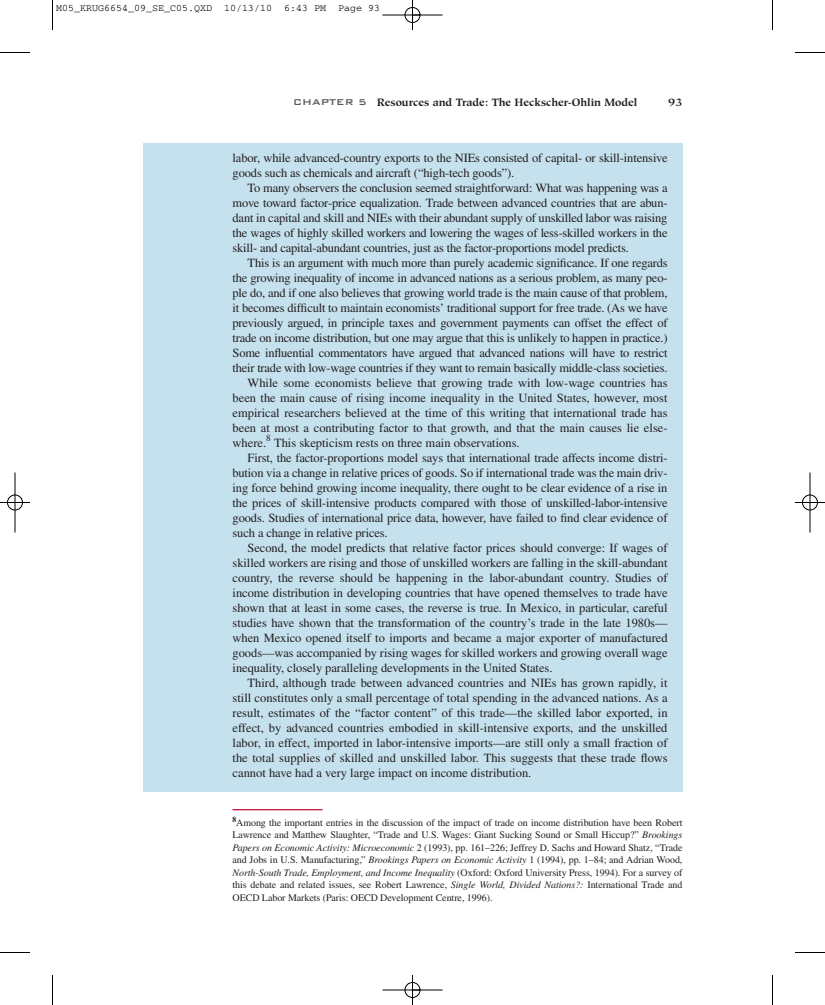
<style>
.page{position:relative;width:825px;height:1005px;background:#fff}
.page>*{position:absolute;margin:0;border:0;box-sizing:border-box;transform-origin:0 0}
.t1{font:12.5px/15px "Times";letter-spacing:-.005em;color:#231f20}
.t2{font:700 11.25px "Hiroshige";color:#231f20}
.t3{font:700 10.62px "Hiroshige";color:#231f20}
.t4{font:10px/12.5px "Times";letter-spacing:-.005em;color:#231f20;text-align:justify}
.t5{font:10px "Courier";color:#000}
.s1{font-family:"Bank Gothic BT";font-weight:500;font-size:11.25px;color:#57585a}
.s2{font-style:italic}
</style>
<div class="page">
<div style="left:143px;top:143px;width:540px;height:649px;background:#c6e1ee"></div>
<hr style="left:232px;top:809px;width:90px;height:1px;background:#c40c37">
<hr style="left:52px;top:0;width:1px;height:30px;background:#000">
<hr style="left:0;top:52px;width:30px;height:1px;background:#000">
<hr style="left:772px;top:0;width:1px;height:30px;background:#000">
<hr style="left:795px;top:52px;width:30px;height:1px;background:#000">
<hr style="left:52px;top:975px;width:1px;height:30px;background:#000">
<hr style="left:0;top:952px;width:30px;height:1px;background:#000">
<hr style="left:772px;top:975px;width:1px;height:30px;background:#000">
<hr style="left:795px;top:952px;width:30px;height:1px;background:#000">
<hr style="left:382px;top:15px;width:60px;height:1px;background:#000">
<hr style="left:382px;top:990px;width:60px;height:1px;background:#000">
<hr style="left:15px;top:472px;width:1px;height:60px;background:#000">
<hr style="left:810px;top:472px;width:1px;height:60px;background:#000">
<hr style="left:412px;top:0;width:1px;height:30px;background:#000">
<hr style="left:412px;top:975px;width:1px;height:30px;background:#000">
<hr style="left:0;top:502px;width:30px;height:1px;background:#000">
<hr style="left:795px;top:502px;width:30px;height:1px;background:#000">
<div style="left:405px;top:7px;width:15px;height:16px;border:1px solid #000;border-radius:50%"></div>
<div style="left:405px;top:982px;width:15px;height:16px;border:1px solid #000;border-radius:50%"></div>
<div style="left:7px;top:495px;width:16px;height:15px;border:1px solid #000;border-radius:50%"></div>
<div style="left:802px;top:495px;width:16px;height:15px;border:1px solid #000;border-radius:50%"></div>
<p class="t5" style="left:56px;top:5px;width:326px">M05_KRUG6654_09_SE_C05.QXD 10/13/10 6:43 PM Page 93</p>
<p class="t3" style="left:293px;top:98px;width:346px"><span class="s1">CHAPTER 5</span> Resources and Trade: The Heckscher-Ohlin Model</p>
<p class="t2" style="left:668px;top:97px;width:16px">93</p>
<p class="t1" style="left:233px;top:151px;width:436px">labor, while advanced-country exports to the NIEs consisted of capital- or skill-intensive goods such as chemicals and aircraft (“high-tech goods”).</p>
<p class="t1" style="left:233px;top:181px;width:437px;text-align:justify;text-indent:15px">To many observers the conclusion seemed straightforward: What was happening was a move toward factor-price equalization. Trade between advanced countries that are abun&shy;dant in capital and skill and NIEs with their abundant supply of unskilled labor was raising the wages of highly skilled workers and lowering the wages of less-skilled workers in the skill- and capital-abundant countries, just as the factor-proportions model predicts.</p>
<p class="t1" style="left:248px;top:256px;width:422px">This is an argument with much more than purely academic significance. If one regards</p>
<p class="t1" style="left:233px;top:271px;width:436px">the growing inequality of income in advanced nations as a serious problem, as many peo-</p>
<p class="t1" style="left:233px;top:286px;width:436px">ple do, and if one also believes that growing world trade is the main cause of that problem,</p>
<p class="t1" style="left:233px;top:301px;width:436px">it becomes difficult to maintain economists’ traditional support for free trade. (As we have</p>
<p class="t1" style="left:233px;top:316px;width:436px">previously argued, in principle taxes and government payments can offset the effect of</p>
<p class="t1" style="left:233px;top:331px;width:436px">trade on income distribution, but one may argue that this is unlikely to happen in practice.)</p>
<p class="t1" style="left:233px;top:346px;width:436px">Some influential commentators have argued that advanced nations will have to restrict</p>
<p class="t1" style="left:233px;top:361px;width:437px">their trade with low-wage countries if they want to remain basically middle-class societies.</p>
<p class="t1" style="left:248px;top:376px;width:421px">While some economists believe that growing trade with low-wage countries has</p>
<p class="t1" style="left:233px;top:391px;width:436px">been the main cause of rising income inequality in the United States, however, most</p>
<p class="t1" style="left:233px;top:406px;width:437px">empirical researchers believed at the time of this writing that international trade has</p>
<p class="t1" style="left:233px;top:421px;width:436px">been at most a contributing factor to that growth, and that the main causes lie else-</p>
<p class="t1" style="left:233px;top:436px;width:289px">where.<sup>8</sup> This skepticism rests on three main observations.</p>
<p class="t1" style="left:248px;top:451px;width:421px">First, the factor-proportions model says that international trade affects income distri-</p>
<p class="t1" style="left:233px;top:466px;width:436px">bution via a change in relative prices of goods. So if international trade was the main driv-</p>
<p class="t1" style="left:233px;top:481px;width:436px">ing force behind growing income inequality, there ought to be clear evidence of a rise in</p>
<p class="t1" style="left:233px;top:496px;width:436px">the prices of skill-intensive products compared with those of unskilled-labor-intensive</p>
<p class="t1" style="left:233px;top:511px;width:436px">goods. Studies of international price data, however, have failed to find clear evidence of</p>
<p class="t1" style="left:233px;top:526px;width:157px">such a change in relative prices.</p>
<p class="t1" style="left:248px;top:541px;width:421px">Second, the model predicts that relative factor prices should converge: If wages of</p>
<p class="t1" style="left:233px;top:556px;width:436px">skilled workers are rising and those of unskilled workers are falling in the skill-abundant</p>
<p class="t1" style="left:233px;top:571px;width:436px">country, the reverse should be happening in the labor-abundant country. Studies of</p>
<p class="t1" style="left:233px;top:586px;width:436px">income distribution in developing countries that have opened themselves to trade have</p>
<p class="t1" style="left:233px;top:601px;width:436px">shown that at least in some cases, the reverse is true. In Mexico, in particular, careful</p>
<p class="t1" style="left:233px;top:616px;width:436px">studies have shown that the transformation of the country’s trade in the late 1980s—</p>
<p class="t1" style="left:233px;top:631px;width:436px">when Mexico opened itself to imports and became a major exporter of manufactured</p>
<p class="t1" style="left:233px;top:646px;width:436px">goods—was accompanied by rising wages for skilled workers and growing overall wage</p>
<p class="t1" style="left:233px;top:661px;width:321px">inequality, closely paralleling developments in the United States.</p>
<p class="t1" style="left:248px;top:676px;width:421px">Third, although trade between advanced countries and NIEs has grown rapidly, it</p>
<p class="t1" style="left:233px;top:691px;width:436px">still constitutes only a small percentage of total spending in the advanced nations. As a</p>
<p class="t1" style="left:233px;top:706px;width:436px">result, estimates of the “factor content” of this trade—the skilled labor exported, in</p>
<p class="t1" style="left:233px;top:721px;width:436px">effect, by advanced countries embodied in skill-intensive exports, and the unskilled</p>
<p class="t1" style="left:233px;top:736px;width:437px">labor, in effect, imported in labor-intensive imports—are still only a small fraction of</p>
<p class="t1" style="left:233px;top:751px;width:436px">the total supplies of skilled and unskilled labor. This suggests that these trade flows</p>
<p class="t1" style="left:233px;top:766px;width:300px">cannot have had a very large impact on income distribution.</p>
<p class="t4" style="left:232px;top:817px;width:452px"><sup>8</sup>Among the important entries in the discussion of the impact of trade on income distribution have been Robert Lawrence and Matthew Slaughter, “Trade and U.S. Wages: Giant Sucking Sound or Small Hiccup?” <span class="s2">Brookings Papers on Economic Activity: Microeconomic</span> 2 (1993), pp. 161–226; Jeffrey D. Sachs and Howard Shatz, “Trade and Jobs in U.S. Manufacturing,” <span class="s2">Brookings Papers on Economic Activity</span> 1 (1994), pp. 1–84; and Adrian Wood, <span class="s2">North-South Trade, Employment, and Income Inequality</span> (Oxford: Oxford University Press, 1994). For a survey of this debate and related issues, see Robert Lawrence, <span class="s2">Single World, Divided Nations?:</span> International Trade and OECD Labor Markets (Paris: OECD Development Centre, 1996).</p>
</div>
